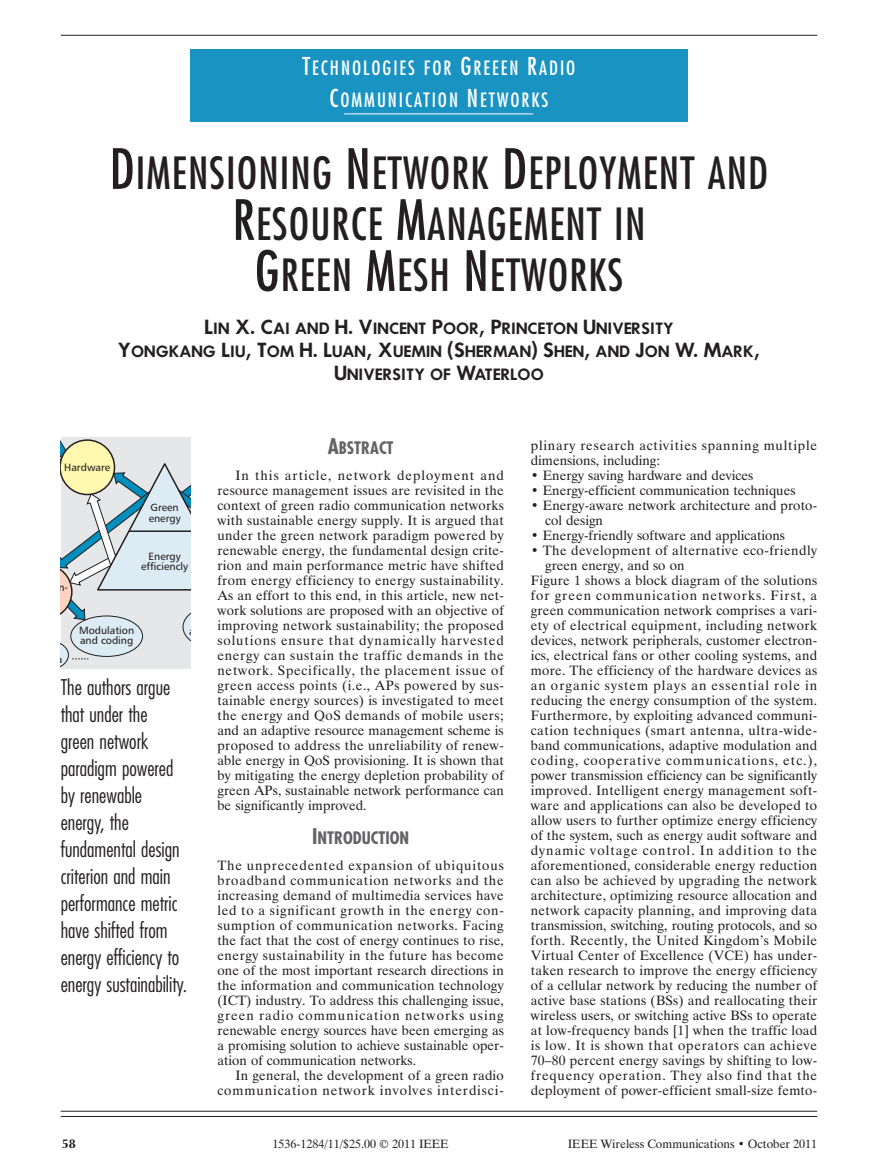
<style>
.page{position:relative;width:878px;height:1175px;background:#fff}
.page>*{position:absolute;margin:0;border:0;box-sizing:border-box;transform-origin:0 0}
.t1{font:condensed 43.2px/51px "Futura";letter-spacing:.025em;color:#231f20;text-align:center}
.t2{font:300 condensed 21px/27px "Futura";color:#231f20}
.t3{font:condensed 19.2px/31px "Futura";letter-spacing:.105em;color:#fff;text-align:center}
.t4{font:700 condensed 16.8px "Futura";color:#636366}
.t5{font:600 14.4px/23.1px "Futura";color:#231f20;text-align:center}
.t6{font:13.5px/15px "Dutch 801 BT";letter-spacing:.015em;color:#231f20;text-align:justify}
.t7{font:13.5px "Dutch 801 BT";letter-spacing:.035em;color:#231f20}
.t8{font:13.5px "Dutch 801 BT";letter-spacing:.075em;color:#231f20}
.t9{font:13.5px/15px "Dutch 801 BT";letter-spacing:.06em;color:#231f20}
.t10{font:13.5px/15px "Dutch 801 BT";letter-spacing:.065em;color:#231f20;text-align:right}
.t11{font:13.5px "Dutch 801 BT";letter-spacing:.04em;color:#231f20}
.t12{font:13.5px "Dutch 801 BT";letter-spacing:.05em;color:#231f20}
.t13{font:13.5px "Dutch 801 BT";letter-spacing:.07em;color:#231f20}
.t14{font:12px "Dutch 801 BT";color:#231f20}
.t15{font:700 12px "Christiana";color:#231f20}
.t16{font:10.5px/10.5px "Humanist 777 BT Roman B";color:#231f20}
.s1{font-size:24px}
.s2{font-size:54px}
.s3{font-size:18px}
.s4{font-size:21px}
</style>
<div class="page">
<svg style="left:61px;top:437px;width:129px;height:231px"></svg>
<hr style="left:61px;top:1116px;width:756px;height:1px;background:#231f20">
<hr style="left:61px;top:1110px;width:756px;height:1px;background:#231f20">
<hr style="left:61px;top:35px;width:756px;height:1px;background:#231f20">
<div style="left:190px;top:50px;width:497px;height:72px;background:#1993c2"></div>
<hr style="left:344px;top:113px;width:189px;height:2px;background:#bdd9ea">
<h3 class="t3" style="left:302px;top:54px;width:274px"><span class="s1">T</span>ECHNOLOGIES FOR <span class="s1">G</span>REEEN <span class="s1">R</span>ADIO<br><span class="s1">C</span>OMMUNICATION <span class="s1">N</span>ETWORKS</h3>
<h1 class="t1" style="left:110px;top:151px;width:660px"><span class="s2">D</span>IMENSIONING <span class="s2">N</span>ETWORK <span class="s2">D</span>EPLOYMENT AND<br><span class="s2">R</span>ESOURCE <span class="s2">M</span>ANAGEMENT IN<br><span class="s2">G</span>REEN <span class="s2">M</span>ESH <span class="s2">N</span>ETWORKS</h1>
<p class="t5" style="left:118px;top:318px;width:643px"><span class="s3">L</span>IN <span class="s3">X. C</span>AI AND <span class="s3">H. V</span>INCENT <span class="s3">P</span>OOR<span class="s3">, P</span>RINCETON <span class="s3">U</span>NIVERSITY<br><span class="s3">Y</span>ONGKANG <span class="s3">L</span>IU<span class="s3">, T</span>OM <span class="s3">H. L</span>UAN<span class="s3">, X</span>UEMIN <span class="s3">(S</span>HERMAN<span class="s3">) S</span>HEN<span class="s3">,</span> AND <span class="s3">J</span>ON <span class="s3">W. M</span>ARK<span class="s3">,<br>U</span>NIVERSITY OF <span class="s3">W</span>ATERLOO</p>
<p class="t16" style="left:64px;top:463px;width:47px">Hardware</p>
<p class="t16" style="left:58px;top:582px;width:11px">n-</p>
<p class="t16" style="left:149px;top:503px;width:33px">Green energy</p>
<p class="t16" style="left:141px;top:552px;width:49px;text-align:center">Energy efficiencly</p>
<p class="t16" style="left:57px;top:655px;width:7px">a</p>
<p class="t16" style="left:79px;top:625px;width:57px">Modulation and coding</p>
<p class="t16" style="left:189px;top:627px;width:7px">a</p>
<h2 class="t2" style="left:61px;top:675px;width:128px">The authors argue that under the<br>green network paradigm powered by renewable energy, the fundamental design criterion and main performance metric have shifted from energy efficiency to energy sustainability.</h2>
<p class="t4" style="left:328px;top:441px;width:67px"><span class="s4">A</span>BSTRACT</p>
<p class="t6" style="left:217px;top:469px;width:288px;text-indent:18px">In this article, network deployment and resource management issues are revisited in the context of green radio communication networks with sustainable energy supply. It is argued that under the green network paradigm powered by renewable energy, the fundamental design crite&shy;rion and main performance metric have shifted from energy efficiency to energy sustainability.<br>As an effort to this end, in this article, new net&shy;work solutions are proposed with an objective of improving network sustainability; the proposed solutions ensure that dynamically harvested energy can sustain the traffic demands in the network. Specifically, the placement issue of green access points (i.e., APs powered by sus&shy;tainable energy sources) is investigated to meet the energy and QoS demands of mobile users; and an adaptive resource management scheme is proposed to address the unreliability of renew&shy;able energy in QoS provisioning. It is shown that by mitigating the energy depletion probability of green APs, sustainable network performance can be significantly improved.</p>
<p class="t4" style="left:312px;top:830px;width:98px"><span class="s4">I</span>NTRODUCTION</p>
<p class="t6" style="left:217px;top:859px;width:288px">The unprecedented expansion of ubiquitous broadband communication networks and the increasing demand of multimedia services have led to a significant growth in the energy con&shy;sumption of communication networks. Facing the fact that the cost of energy continues to rise, energy sustainability in the future has become one of the most important research directions in the information and communication technology (ICT) industry. To address this challenging issue, green radio communication networks using renewable energy sources have been emerging as a promising solution to achieve sustainable oper&shy;ation of communication networks.</p>
<p class="t10" style="left:217px;top:1069px;width:288px">In general, the development of a green radio communication network involves interdisci-</p>
<p class="t9" style="left:531px;top:439px;width:288px">plinary research activities spanning multiple dimensions, including:</p>
<p class="t6" style="left:531px;top:469px;width:224px">• Energy saving hardware and devices</p>
<p class="t6" style="left:531px;top:484px;width:266px">• Energy-efficient communication techniques</p>
<p class="t6" style="left:545px;top:499px;width:273px;text-indent:-14px">• Energy-aware network architecture and proto&shy;col design</p>
<p class="t6" style="left:531px;top:529px;width:256px">• Energy-friendly software and applications</p>
<p class="t7" style="left:531px;top:545px;width:288px">• The development of alternative eco-friendly</p>
<p class="t6" style="left:545px;top:559px;width:141px">green energy, and so on</p>
<p class="t6" style="left:531px;top:574px;width:288px">Figure 1 shows a block diagram of the solutions</p>
<p class="t13" style="left:531px;top:590px;width:288px">for green communication networks. First, a</p>
<p class="t6" style="left:531px;top:604px;width:288px">green communication network comprises a vari-</p>
<p class="t7" style="left:531px;top:620px;width:288px">ety of electrical equipment, including network</p>
<p class="t6" style="left:531px;top:634px;width:288px">devices, network peripherals, customer electron-</p>
<p class="t6" style="left:531px;top:649px;width:288px">ics, electrical fans or other cooling systems, and</p>
<p class="t6" style="left:531px;top:664px;width:288px">more. The efficiency of the hardware devices as</p>
<p class="t8" style="left:531px;top:680px;width:288px">an organic system plays an essential role in</p>
<p class="t6" style="left:531px;top:694px;width:288px">reducing the energy consumption of the system.</p>
<p class="t6" style="left:531px;top:709px;width:288px">Furthermore, by exploiting advanced communi-</p>
<p class="t11" style="left:531px;top:725px;width:288px">cation techniques (smart antenna, ultra-wide-</p>
<p class="t6" style="left:531px;top:739px;width:288px">band communications, adaptive modulation and</p>
<p class="t8" style="left:531px;top:755px;width:288px">coding, cooperative communications, etc.),</p>
<p class="t6" style="left:531px;top:769px;width:288px">power transmission efficiency can be significantly</p>
<p class="t6" style="left:531px;top:784px;width:288px">improved. Intelligent energy management soft-</p>
<p class="t6" style="left:531px;top:799px;width:288px">ware and applications can also be developed to</p>
<p class="t6" style="left:531px;top:814px;width:288px">allow users to further optimize energy efficiency</p>
<p class="t6" style="left:531px;top:829px;width:288px">of the system, such as energy audit software and</p>
<p class="t8" style="left:531px;top:845px;width:288px">dynamic voltage control. In addition to the</p>
<p class="t6" style="left:531px;top:859px;width:288px">aforementioned, considerable energy reduction</p>
<p class="t6" style="left:531px;top:874px;width:288px">can also be achieved by upgrading the network</p>
<p class="t6" style="left:531px;top:889px;width:288px">architecture, optimizing resource allocation and</p>
<p class="t6" style="left:531px;top:904px;width:288px">network capacity planning, and improving data</p>
<p class="t6" style="left:531px;top:919px;width:288px">transmission, switching, routing protocols, and so</p>
<p class="t7" style="left:531px;top:935px;width:288px">forth. Recently, the United Kingdom’s Mobile</p>
<p class="t6" style="left:531px;top:949px;width:288px">Virtual Center of Excellence (VCE) has under-</p>
<p class="t6" style="left:531px;top:964px;width:288px">taken research to improve the energy efficiency</p>
<p class="t6" style="left:531px;top:979px;width:288px">of a cellular network by reducing the number of</p>
<p class="t6" style="left:531px;top:994px;width:288px">active base stations (BSs) and reallocating their</p>
<p class="t6" style="left:531px;top:1009px;width:288px">wireless users, or switching active BSs to operate</p>
<p class="t6" style="left:531px;top:1024px;width:288px">at low-frequency bands [1] when the traffic load</p>
<p class="t12" style="left:531px;top:1040px;width:288px">is low. It is shown that operators can achieve</p>
<p class="t6" style="left:531px;top:1054px;width:288px">70–80 percent energy savings by shifting to low-</p>
<p class="t9" style="left:531px;top:1069px;width:288px">frequency operation. They also find that the</p>
<p class="t6" style="left:531px;top:1084px;width:288px">deployment of power-efficient small-size femto-</p>
<p class="t15" style="left:62px;top:1138px;width:15px">58</p>
<p class="t14" style="left:272px;top:1139px;width:177px">1536-1284/11/$25.00 © 2011 IEEE</p>
<p class="t14" style="left:567px;top:1139px;width:251px">IEEE Wireless Communications • October 2011</p>
</div>
